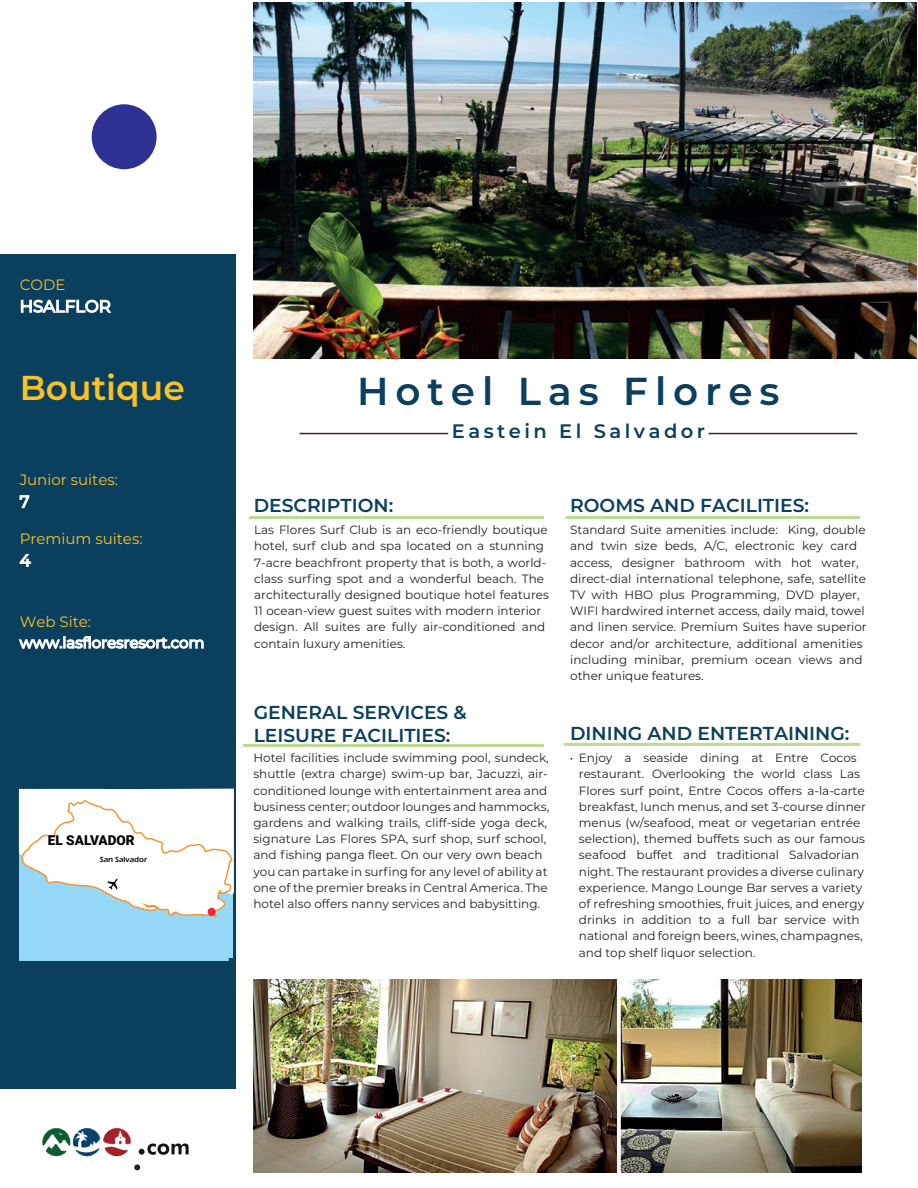
<style>
.page{position:relative;width:918px;height:1188px;background:#fff}
.page>*{position:absolute;margin:0;border:0;box-sizing:border-box;transform-origin:0 0}
.t1{font:600 38.85px "Montserrat";letter-spacing:.18em;color:#0b3f5d}
.t2{font:600 34.5px "Montserrat";color:#fbc225}
.t3{font:600 19.5px "Montserrat";letter-spacing:.18em;color:#0b3f5d}
.t4{font:600 18.75px/22.5px "Montserrat";color:#0a3f5d}
.t5{font:15px "Montserrat";color:#fbc225}
.t6{font:900 13.5px "Roboto";color:#000001}
.t7{font:12px/16.2px "Montserrat";color:#231f20}
.t8{font:600 7.8px "Eras ITC";color:#0c090d}
</style>
<div class="page">
<hr style="left:250px;top:516px;width:293px;height:3px;background:#bddb92">
<hr style="left:567px;top:516px;width:292px;height:3px;background:#bddb92">
<hr style="left:244px;top:744px;width:299px;height:3px;background:#bddb92">
<hr style="left:565px;top:743px;width:294px;height:3px;background:#bddb92">
<div style="left:0;top:254px;width:236px;height:834px;background:#0a3f5d"></div>
<svg style="left:134px;top:1164px;width:6px;height:6px"></svg>
<svg style="left:18px;top:636px;width:186px;height:13px"></svg>
<div style="left:92px;top:104px;width:65px;height:65px;background:#2e3092;border-radius:50%"></div>
<svg style="left:19px;top:495px;width:11px;height:14px"></svg>
<svg style="left:19px;top:553px;width:13px;height:14px"></svg>
<img style="left:254px;top:979px;width:607px;height:193px">
<svg style="left:20px;top:299px;width:92px;height:14px"></svg>
<img style="left:254px;top:2px;width:662px;height:357px">
<hr style="left:300px;top:433px;width:148px;height:1px;background:#39292a">
<hr style="left:709px;top:433px;width:148px;height:1px;background:#39292a">
<div style="left:21px;top:921px;width:212px;height:40px;background:#95d7f6"></div>
<svg style="left:18px;top:788px;width:216px;height:133px;background:#e8f1f4"></svg>
<div style="left:208px;top:908px;width:8px;height:8px;background:#e92a31;border-radius:50%"></div>
<svg style="left:139px;top:1144px;width:50px;height:11px"></svg>
<img style="left:42px;top:1128px;width:97px;height:29px">
<p class="t5" style="left:20px;top:274px;width:47px">CODE</p>
<h2 class="t2" style="left:20px;top:364px;width:167px">Boutique</h2>
<p class="t5" style="left:20px;top:469px;width:100px">Junior suites:</p>
<p class="t5" style="left:20px;top:528px;width:124px">Premium suites:</p>
<p class="t5" style="left:20px;top:611px;width:73px">Web Site:</p>
<p class="t6" style="left:48px;top:830px;width:88px">EL SALVADOR</p>
<p class="t8" style="left:100px;top:855px;width:49px">San Salvador</p>
<h1 class="t1" style="left:357px;top:363px;width:424px">Hotel Las Flores</h1>
<h3 class="t3" style="left:452px;top:417px;width:255px">Eastein El Salvador</h3>
<h3 class="t4" style="left:254px;top:493px;width:141px">DESCRIPTION:</h3>
<h3 class="t4" style="left:570px;top:493px;width:241px">ROOMS AND FACILITIES:</h3>
<p class="t7" style="left:254px;top:521px;width:296px">Las Flores Surf Club is an eco-friendly boutique hotel, surf club and spa located on a stunning 7-acre beachfront property that is both, a world&shy;class surfing spot and a wonderful beach. The architecturally designed boutique hotel features 11 ocean-view guest suites with modern interior design. All suites are fully air-conditioned and contain luxury amenities.</p>
<p class="t7" style="left:570px;top:521px;width:298px">Standard Suite amenities include: King, double and twin size beds, A/C, electronic key card access, designer bathroom with hot water, direct-dial international telephone, safe, satellite TV with HBO plus Programming, DVD player, WIFI hardwired internet access, daily maid, towel and linen service. Premium Suites have superior decor and/or architecture, additional amenities including minibar, premium ocean views and other unique features.</p>
<h3 class="t4" style="left:254px;top:701px;width:215px">GENERAL SERVICES &amp;<br>LEISURE FACILITIES:</h3>
<h3 class="t4" style="left:570px;top:721px;width:281px">DINING AND ENTERTAINING:</h3>
<p class="t7" style="left:253px;top:749px;width:297px">Hotel facilities include swimming pool, sundeck, shuttle (extra charge) swim-up bar, Jacuzzi, air&shy;conditioned lounge with entertainment area and business center; outdoor lounges and hammocks, gardens and walking trails, cliff-side yoga deck, signature Las Flores SPA, surf shop, surf school, and fishing panga fleet. On our very own beach you can partake in surfing for any level of ability at one of the premier breaks in Central America. The hotel also offers nanny services and babysitting.</p>
<p class="t7" style="left:579px;top:749px;width:289px">Enjoy a seaside dining at Entre Cocos restaurant. Overlooking the world class Las Flores surf point, Entre Cocos offers a-la-carte breakfast, lunch menus, and set 3-course dinner menus (w/seafood, meat or vegetarian entrée selection), themed buffets such as our famous seafood buffet and traditional Salvadorian night. The restaurant provides a diverse culinary experience. Mango Lounge Bar serves a variety of refreshing smoothies, fruit juices, and energy drinks in addition to a full bar service with national and foreign beers, wines, champagnes, and top shelf liquor selection.</p>
<p class="t7" style="left:570px;top:749px;width:5px">•</p>
</div>
